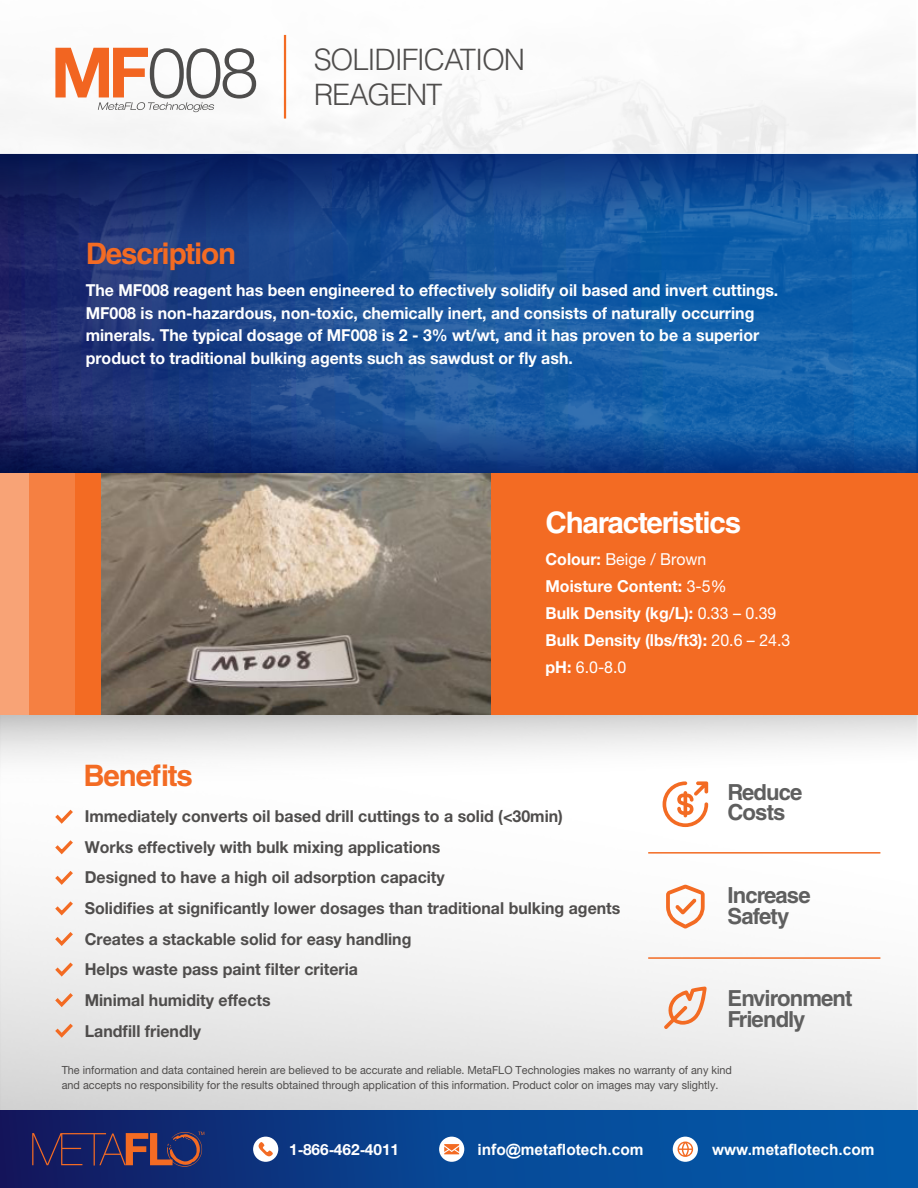
<style>
.page{position:relative;width:918px;height:1188px;background:#fff}
.page>*{position:absolute;margin:0;border:0;box-sizing:border-box;transform-origin:0 0}
.t1{font:300 69.6px "Helvetica Neue LT Std";color:#4e4d4c}
.t2{font:300 29.55px "Helvetica LT Std";letter-spacing:-.04em;color:#4f4d4c}
.t3{font:700 29.55px "Helvetica LT Std";letter-spacing:-.04em;color:#f36b23}
.t4{font:700 29.55px "Helvetica LT Std";letter-spacing:-.04em;color:#fff}
.t5{font:700 22.05px/20.7px "Helvetica LT Std";letter-spacing:-.04em;color:#5f5f5f}
.t6{font:700 16.5px/26.8px "Helvetica Neue LT Std";color:#fff}
.t7{font:700 16.5px/30.6px "Helvetica Neue LT Std";color:#4f4d4c}
.t8{font:700 15.45px "Arial";color:#fff}
.t9{font:700 15.45px "Helvetica LT Std Fraction";color:#fff}
.t10{font:11.25px/15px "Helvetica Neue LT Std";color:#4f4d4c}
.s1{font-weight:700;color:#f26521}
.s2{font-weight:400}
.s3{font-family:"Arial"}
</style>
<div class="page">
<img style="left:0;top:153px;width:918px;height:263px">
<hr style="left:284px;top:35px;width:2px;height:84px;background:#f36b23">
<svg style="left:98px;top:102px;width:116px;height:10px"></svg>
<svg style="left:664px;top:987px;width:43px;height:42px"></svg>
<svg style="left:663px;top:781px;width:45px;height:46px"></svg>
<svg style="left:666px;top:885px;width:39px;height:44px"></svg>
<hr style="left:648px;top:852px;width:232px;height:2px;background:#f36b23">
<hr style="left:648px;top:957px;width:232px;height:2px;background:#f36b23">
<svg style="left:52px;top:806px;width:24px;height:20px"></svg>
<svg style="left:52px;top:837px;width:24px;height:20px"></svg>
<svg style="left:52px;top:867px;width:24px;height:20px"></svg>
<svg style="left:52px;top:898px;width:24px;height:20px"></svg>
<svg style="left:52px;top:959px;width:24px;height:20px"></svg>
<svg style="left:52px;top:928px;width:24px;height:20px"></svg>
<svg style="left:52px;top:990px;width:24px;height:20px"></svg>
<svg style="left:52px;top:1020px;width:24px;height:20px"></svg>
<div style="left:0;top:1110px;width:918px;height:78px;background:linear-gradient(to right,#121e65,#0163b4)"></div>
<div style="left:253px;top:1137px;width:25px;height:25px;background:#fff;border-radius:50%"></div>
<svg style="left:258px;top:1142px;width:15px;height:14px"></svg>
<div style="left:439px;top:1137px;width:25px;height:25px;background:#fff;border-radius:50%"></div>
<svg style="left:444px;top:1144px;width:15px;height:10px"></svg>
<div style="left:673px;top:1137px;width:25px;height:25px;background:#fff;border-radius:50%"></div>
<svg style="left:678px;top:1142px;width:15px;height:15px"></svg>
<svg style="left:32px;top:1132px;width:172px;height:35px;background:#453258"></svg>
<img style="left:0;top:416px;width:918px;height:57px">
<img style="left:0;top:154px;width:918px;height:83px">
<div style="left:490px;top:473px;width:428px;height:242px;background:#f36b23"></div>
<div style="left:0;top:473px;width:30px;height:242px;background:#f8a376"></div>
<div style="left:30px;top:473px;width:45px;height:242px;background:#f58042"></div>
<div style="left:75px;top:473px;width:26px;height:242px;background:#f36b23"></div>
<img style="left:101px;top:473px;width:389px;height:242px">
<h1 class="t1" style="left:51px;top:48px;width:210px"><span class="s1">MF</span>008</h1>
<h2 class="t2" style="left:314px;top:48px;width:213px">SOLIDIFICATION</h2>
<h2 class="t2" style="left:314px;top:84px;width:130px">REAGENT</h2>
<h2 class="t3" style="left:86px;top:243px;width:152px">Description</h2>
<p class="t6" style="left:86px;top:281px;width:694px;line-height:22.5px">The MF008 reagent has been engineered to effectively solidify oil based and invert cuttings.<br>MF008 is non-hazardous, non-toxic, chemically inert, and consists of naturally occurring minerals. The typical dosage of MF008 is 2 - 3% wt/wt, and it has proven to be a superior product to traditional bulking agents such as sawdust or fly ash.</p>
<h2 class="t4" style="left:546px;top:512px;width:197px">Characteristics</h2>
<p class="t6" style="left:546px;top:548px;width:246px">Colour: <span class="s2">Beige / Brown<br></span>Moisture Content: <span class="s2">3-5%<br></span>Bulk Density (kg/L): <span class="s2">0.33 – 0.39<br></span>Bulk Density (lbs/ft3): <span class="s2">20.6 – 24.3 </span>pH: <span class="s2">6.0-8.0</span></p>
<h2 class="t3" style="left:83px;top:765px;width:111px">Benefits</h2>
<p class="t7" style="left:85px;top:803px;width:537px">Immediately converts oil based drill cuttings to a solid (&lt;30min)<br>Works effectively with bulk mixing applications<br>Designed to have a high oil adsorption capacity<br>Solidifies at significantly lower dosages than traditional bulking agents Creates a stackable solid for easy handling<br>Helps waste pass paint filter criteria<br>Minimal humidity effects<br>Landfill friendly</p>
<p class="t10" style="left:62px;top:1064px;width:672px">The information and data contained herein are believed to be accurate and reliable. MetaFLO Technologies makes no warranty of any kind and accepts no responsibility for the results obtained through application of this information. Product color on images may vary slightly.</p>
<h3 class="t5" style="left:728px;top:785px;width:77px">Reduce<br>Costs</h3>
<h3 class="t5" style="left:728px;top:888px;width:85px">Increase<br>Safety</h3>
<h3 class="t5" style="left:728px;top:991px;width:127px">Environment<br>Friendly</h3>
<p class="t9" style="left:289px;top:1144px;width:111px">1<span class="s3">-</span>866<span class="s3">-</span>462<span class="s3">-</span>4011</p>
<p class="t8" style="left:478px;top:1144px;width:168px">info@metaflotech.com</p>
<p class="t8" style="left:712px;top:1144px;width:164px">www.metaflotech.com</p>
</div>
